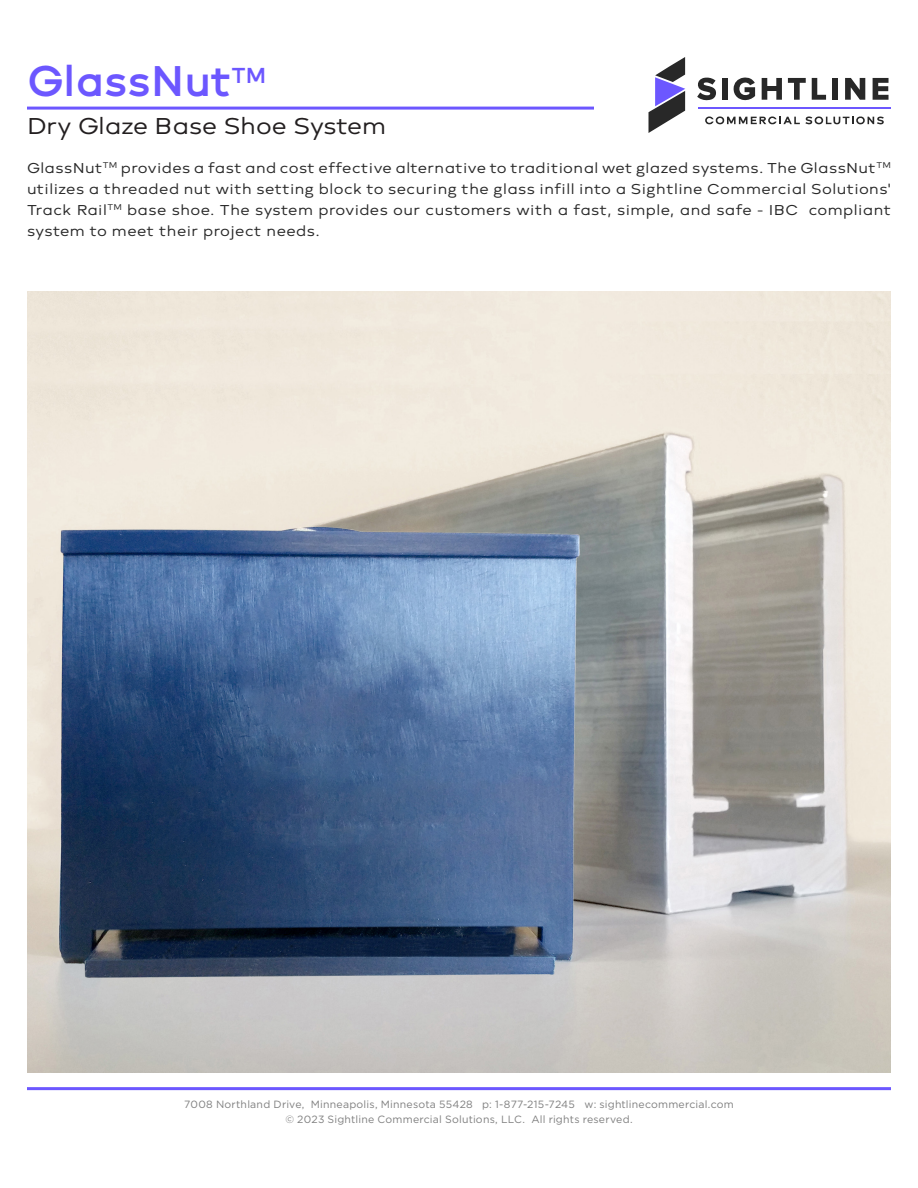
<style>
.page{position:relative;width:918px;height:1188px;background:#fff}
.page>*{position:absolute;margin:0;border:0;box-sizing:border-box;transform-origin:0 0}
.t1{font:700 45px "Brooklyn";letter-spacing:-.01em;color:#6c57ff;scale:.95 1}
.t2{font:24px "Brooklyn";color:#231f20}
.t3{font:15px/21px "Brooklyn";letter-spacing:.03em;color:#282828;text-align:justify}
.t4{font:10.5px/15.1px "Gotham";letter-spacing:.02em;color:#7f7f7f;text-align:center}
</style>
<div class="page">
<hr style="left:27px;top:107px;width:567px;height:3px;background:#6c57ff">
<hr style="left:27px;top:1087px;width:864px;height:3px;background:#6c57ff">
<svg style="left:649px;top:57px;width:36px;height:76px"></svg>
<svg style="left:845px;top:78px;width:20px;height:22px"></svg>
<hr style="left:699px;top:107px;width:192px;height:2px;background:#6c57ff">
<svg style="left:734px;top:77px;width:21px;height:23px"></svg>
<svg style="left:762px;top:78px;width:20px;height:22px"></svg>
<svg style="left:873px;top:78px;width:16px;height:22px"></svg>
<svg style="left:697px;top:77px;width:19px;height:24px"></svg>
<svg style="left:788px;top:78px;width:18px;height:22px"></svg>
<svg style="left:812px;top:78px;width:14px;height:22px"></svg>
<div style="left:722px;top:78px;width:6px;height:22px;background:#282828"></div>
<div style="left:832px;top:78px;width:6px;height:22px;background:#282828"></div>
<svg style="left:705px;top:116px;width:179px;height:9px"></svg>
<img style="left:27px;top:292px;width:864px;height:781px">
<h1 class="t1" style="left:27px;top:59px;width:254px">GlassNut<sup>TM</sup></h1>
<h2 class="t2" style="left:27px;top:114px;width:361px">Dry Glaze Base Shoe System</h2>
<p class="t3" style="left:27px;top:159px;width:866px">GlassNut<sup>TM</sup> provides a fast and cost effective alternative to traditional wet glazed systems. The GlassNut<sup>TM </sup>utilizes a threaded nut with setting block to securing the glass infill into a Sightline Commercial Solutions' Track Rail<sup>TM</sup> base shoe. The system provides our customers with a fast, simple, and safe - IBC compliant system to meet their project needs.</p>
<p class="t4" style="left:184px;top:1096px;width:551px">7008 Northland Drive, Minneapolis, Minnesota 55428 p: 1-877-215-7245 w: sightlinecommercial.com © 2023 Sightline Commercial Solutions, LLC. All rights reserved.</p>
</div>
